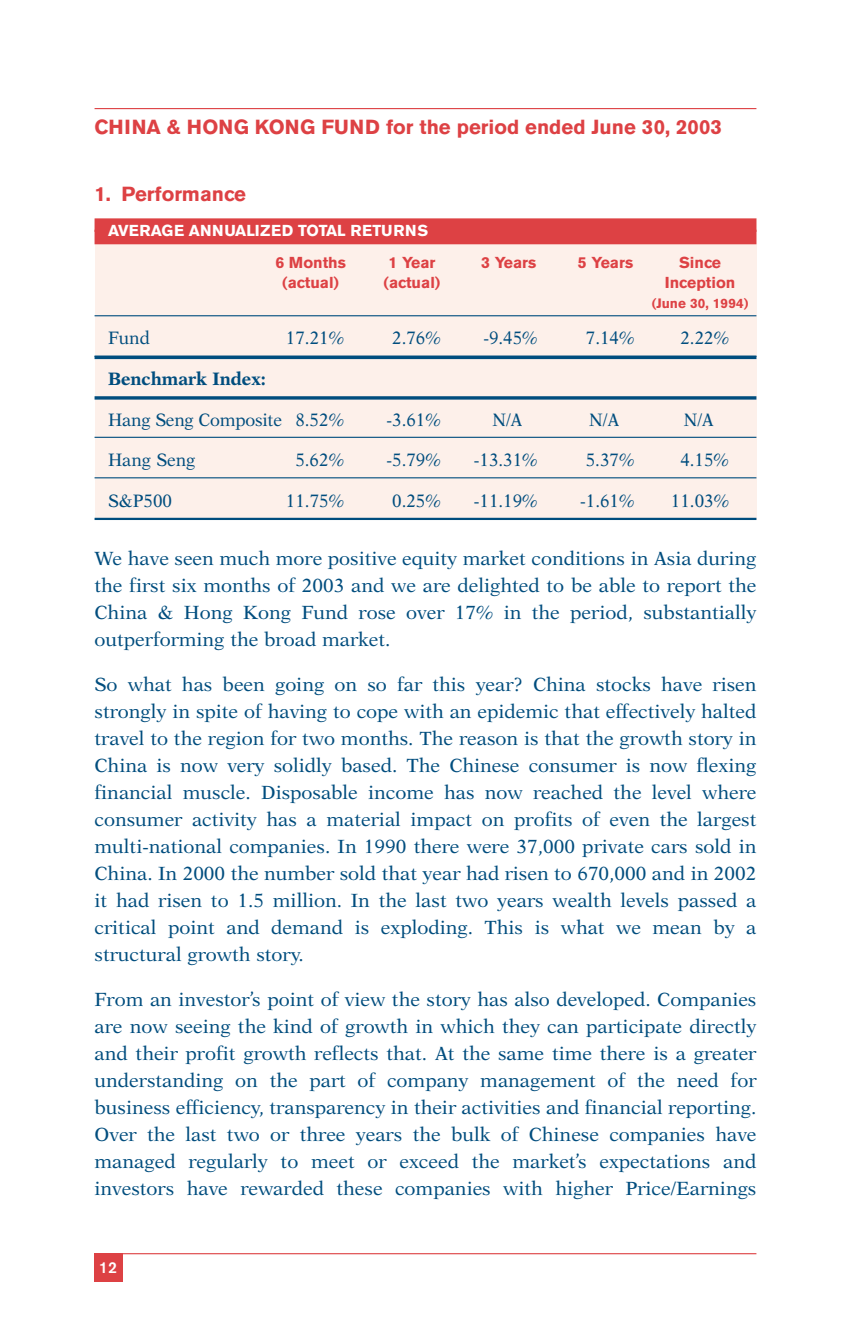
<style>
.page{position:relative;width:851px;height:1337px;background:#fff}
.page>*{position:absolute;margin:0;border:0;box-sizing:border-box;transform-origin:0 0}
.t1{font:700 20.25px "Akzidenz Grotesk BE";color:#dd4144}
.t2{font:19.12px/27px "New Aster";color:#004d7e;text-align:justify}
.t3{font:18px "New Aster";color:#004d7e;scale:.95 1}
.t4{font:700 18px "New Aster";color:#004d7e;scale:.95 1}
.t5{font:700 15.75px "Akzidenz Grotesk BE";color:#dd4144}
.t6{font:700 15.75px "Akzidenz Grotesk BE";color:#fff}
.t7{font:500 15.75px "Akzidenz Grotesk BE";color:#fff}
.t8{font:700 13.5px "Akzidenz Grotesk BE";color:#dd4144}
</style>
<div class="page">
<hr style="left:94px;top:1253px;width:662px;height:1px;background:#dd4144">
<div style="left:94px;top:1253px;width:29px;height:28px;background:#dd4144"></div>
<hr style="left:94px;top:108px;width:662px;height:1px;background:#dd4144">
<div style="left:94px;top:218px;width:662px;height:302px;background:#fdf0ea"></div>
<div style="left:94px;top:218px;width:662px;height:14px;background:#dd4144"></div>
<div style="left:94px;top:230px;width:662px;height:14px;background:#dd4144"></div>
<hr style="left:94px;top:315px;width:662px;height:1px;background:#004d7e">
<hr style="left:94px;top:356px;width:662px;height:3px;background:#004d7e">
<hr style="left:94px;top:396px;width:662px;height:3px;background:#004d7e">
<hr style="left:94px;top:437px;width:662px;height:1px;background:#004d7e">
<hr style="left:94px;top:477px;width:662px;height:1px;background:#004d7e">
<hr style="left:94px;top:518px;width:662px;height:2px;background:#004d7e">
<p class="t1" style="left:94px;top:120px;width:628px">CHINA &amp; HONG KONG FUND for the period ended June 30, 2003</p>
<p class="t1" style="left:94px;top:187px;width:153px">1. Performance</p>
<p class="t6" style="left:108px;top:225px;width:321px">AVERAGE ANNUALIZED TOTAL RETURNS</p>
<p class="t5" style="left:275px;top:257px;width:72px">6 Months</p>
<p class="t5" style="left:388px;top:257px;width:49px">1 Year</p>
<p class="t5" style="left:481px;top:257px;width:57px">3 Years</p>
<p class="t5" style="left:578px;top:257px;width:57px">5 Years</p>
<p class="t5" style="left:679px;top:257px;width:43px">Since</p>
<p class="t5" style="left:282px;top:277px;width:59px">(actual)</p>
<p class="t5" style="left:383px;top:277px;width:59px">(actual)</p>
<p class="t5" style="left:664px;top:277px;width:72px">Inception</p>
<p class="t8" style="left:651px;top:299px;width:98px">(June 30, 1994)</p>
<p class="t3" style="left:108px;top:330px;width:46px">Fund</p>
<p class="t3" style="left:286px;top:330px;width:63px">17.21%</p>
<p class="t3" style="left:392px;top:330px;width:53px">2.76%</p>
<p class="t3" style="left:483px;top:330px;width:59px">-9.45%</p>
<p class="t3" style="left:586px;top:330px;width:53px">7.14%</p>
<p class="t3" style="left:680px;top:330px;width:53px">2.22%</p>
<p class="t4" style="left:108px;top:371px;width:168px">Benchmark Index:</p>
<p class="t3" style="left:108px;top:411px;width:250px">Hang Seng Composite 8.52%</p>
<p class="t3" style="left:386px;top:411px;width:59px">-3.61%</p>
<p class="t3" style="left:492px;top:411px;width:33px">N/A</p>
<p class="t3" style="left:589px;top:411px;width:33px">N/A</p>
<p class="t3" style="left:683px;top:411px;width:33px">N/A</p>
<p class="t3" style="left:108px;top:452px;width:93px">Hang Seng</p>
<p class="t3" style="left:295px;top:452px;width:53px">5.62%</p>
<p class="t3" style="left:386px;top:452px;width:59px">-5.79%</p>
<p class="t3" style="left:474px;top:452px;width:69px">-13.31%</p>
<p class="t3" style="left:585px;top:452px;width:53px">5.37%</p>
<p class="t3" style="left:680px;top:452px;width:53px">4.15%</p>
<p class="t3" style="left:108px;top:492px;width:69px">S&amp;P500</p>
<p class="t3" style="left:286px;top:492px;width:63px">11.75%</p>
<p class="t3" style="left:392px;top:492px;width:53px">0.25%</p>
<p class="t3" style="left:474px;top:492px;width:69px">-11.19%</p>
<p class="t3" style="left:580px;top:492px;width:59px">-1.61%</p>
<p class="t3" style="left:670px;top:492px;width:63px">11.03%</p>
<p class="t2" style="left:94px;top:546px;width:663px">We have seen much more positive equity market conditions in Asia during the first six months of 2003 and we are delighted to be able to report the China &amp; Hong Kong Fund rose over 17% in the period, substantially outperforming the broad market.</p>
<p class="t2" style="left:94px;top:672px;width:663px">So what has been going on so far this year? China stocks have risen strongly in spite of having to cope with an epidemic that effectively halted travel to the region for two months. The reason is that the growth story in China is now very solidly based. The Chinese consumer is now flexing financial muscle. Disposable income has now reached the level where consumer activity has a material impact on profits of even the largest multi-national companies. In 1990 there were 37,000 private cars sold in China. In 2000 the number sold that year had risen to 670,000 and in 2002 it had risen to 1.5 million. In the last two years wealth levels passed a critical point and demand is exploding. This is what we mean by a structural growth story.</p>
<p class="t2" style="left:94px;top:987px;width:663px">From an investor’s point of view the story has also developed. Companies are now seeing the kind of growth in which they can participate directly and their profit growth reflects that. At the same time there is a greater understanding on the part of company management of the need for business efficiency, transparency in their activities and financial reporting.<br>Over the last two or three years the bulk of Chinese companies have managed regularly to meet or exceed the market’s expectations and investors have rewarded these companies with higher Price/Earnings</p>
<p class="t7" style="left:99px;top:1261px;width:19px">12</p>
</div>
